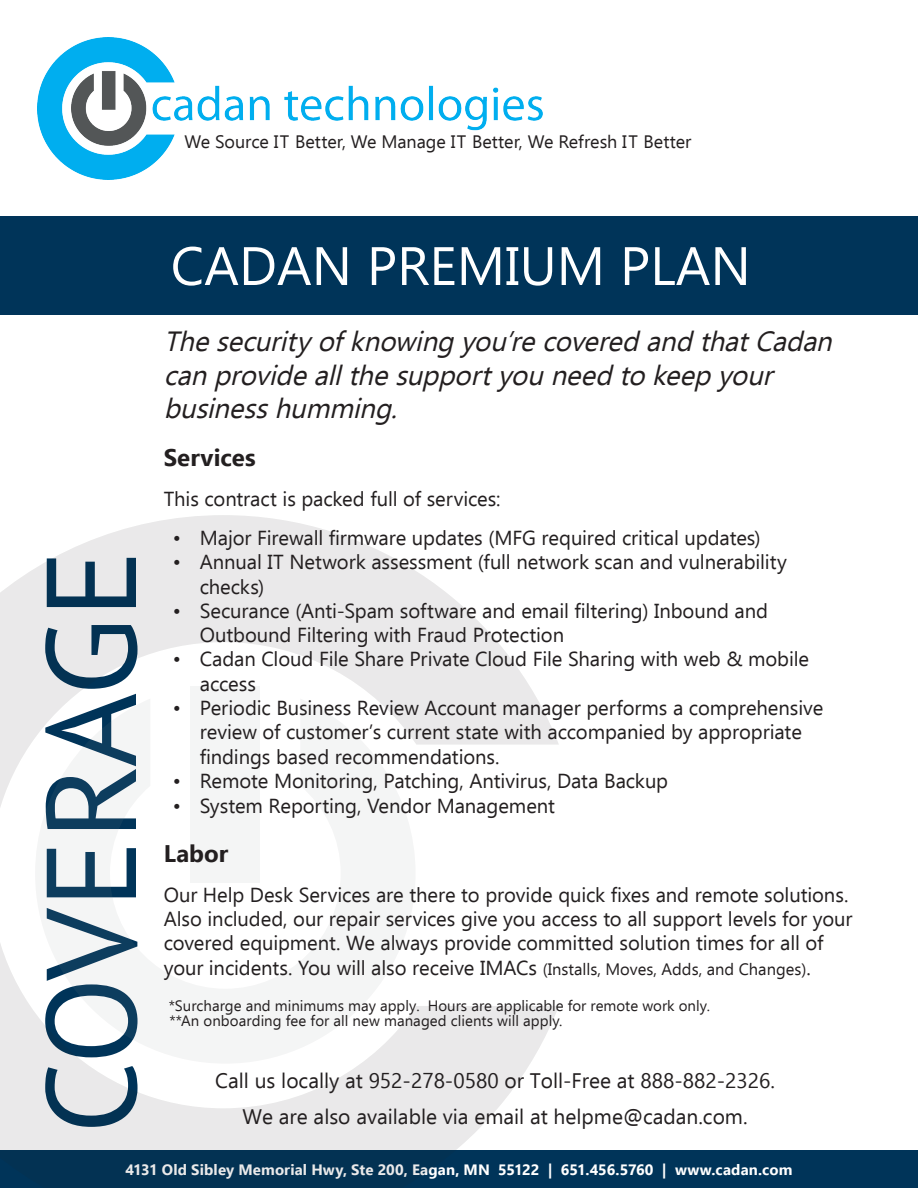
<style>
.page{position:relative;width:918px;height:1188px;background:#fff}
.page>*{position:absolute;margin:0;border:0;box-sizing:border-box;transform-origin:0 0}
.t1{font:127.5px "PT Sans";letter-spacing:-.025em;color:#003459}
.t2{font:54px "Ebrima";color:#fff}
.t3{font:italic 27.75px/33.3px "Ebrima";color:#231f20}
.t4{font:700 24px "Ebrima";color:#231f20}
.t5{font:21px/36px "Ebrima";color:#231f20;text-align:center}
.t6{font:20.25px/24.3px "Ebrima";letter-spacing:-.005em;color:#231f20}
.t7{font:18px "Ebrima";color:#231f20}
.t8{font:15px/15px "Ebrima";color:#231f20}
.t9{font:700 15px "Ebrima";letter-spacing:.01em;color:#fff}
.s1{font-size:16.5px}
</style>
<div class="page">
<img style="left:38px;top:38px;width:505px;height:142px">
<div style="left:0;top:1150px;width:918px;height:38px;background:#003459"></div>
<div style="left:0;top:216px;width:918px;height:99px;background:#003459"></div>
<svg style="left:0;top:515px;width:559px;height:635px;fill:#eae9ea"></svg>
<svg style="left:35px;top:698px;width:381px;height:366px;fill:#f4f5f5"></svg>
<div style="left:191px;top:686px;width:69px;height:196px;background:#f4f5f5"></div>
<div style="left:428px;top:765px;width:218px;height:215px;background:#fff"></div>
<p class="t7" style="left:184px;top:129px;width:508px">We Source IT Better, We Manage IT Better, We Refresh IT Better</p>
<p class="t2" style="left:171px;top:227px;width:582px">CADAN PREMIUM PLAN</p>
<p class="t1" style="left:9px;top:1134px;width:586px;rotate:-90deg">COVERAGE</p>
<p class="t3" style="left:164px;top:324px;width:678px">Thesecurityofknowingyou’recoveredandthatCadan canprovideallthesupportyouneedtokeepyour businesshumming.</p>
<p class="t4" style="left:164px;top:440px;width:93px">Services</p>
<p class="t6" style="left:164px;top:486px;width:338px">This contract is packed full of services:</p>
<p class="t6" style="left:173px;top:525px;width:589px">• Major Firewall firmware updates (MFG required critical updates)</p>
<p class="t6" style="left:200px;top:550px;width:589px;text-indent:-27px">• Annual IT Network assessment (full network scan and vulnerability checks)</p>
<p class="t6" style="left:200px;top:598px;width:570px;text-indent:-27px">• Securance (Anti-Spam software and email filtering) Inbound and<br>Outbound Filtering with Fraud Protection</p>
<p class="t6" style="left:200px;top:647px;width:611px;text-indent:-27px">• Cadan Cloud File Share Private Cloud File Sharing with web &amp; mobile access</p>
<p class="t6" style="left:200px;top:695px;width:625px;text-indent:-27px">• Periodic Business Review Account manager performs a comprehensive review of customer’s current state with accompanied by appropriate findings based recommendations.</p>
<p class="t6" style="left:173px;top:768px;width:497px">• Remote Monitoring, Patching, Antivirus, Data Backup</p>
<p class="t6" style="left:173px;top:793px;width:384px">• System Reporting, Vendor Management</p>
<p class="t4" style="left:164px;top:836px;width:66px">Labor</p>
<p class="t6" style="left:164px;top:882px;width:690px">Our Help Desk Services are there to provide quick fixes and remote solutions.<br>Also included, our repair services give you access to all support levels for your covered equipment. We always provide committed solution times for all of your incidents. You will also receive IMACs <span class="s1">(Installs, Moves, Adds, and Changes)</span>.</p>
<p class="t8" style="left:169px;top:997px;width:543px">*Surcharge and minimums may apply. Hours are applicable for remote work only. **An onboarding fee for all new managed clients will apply.</p>
<p class="t5" style="left:215px;top:1062px;width:561px">Call us locally at 952-278-0580 or Toll-Free at 888-882-2326.<br>We are also available via email at helpme@cadan.com.</p>
<p class="t9" style="left:126px;top:1158px;width:668px">4131 Old Sibley Memorial Hwy, Ste 200, Eagan, MN 55122 | 651.456.5760 | www.cadan.com</p>
</div>
